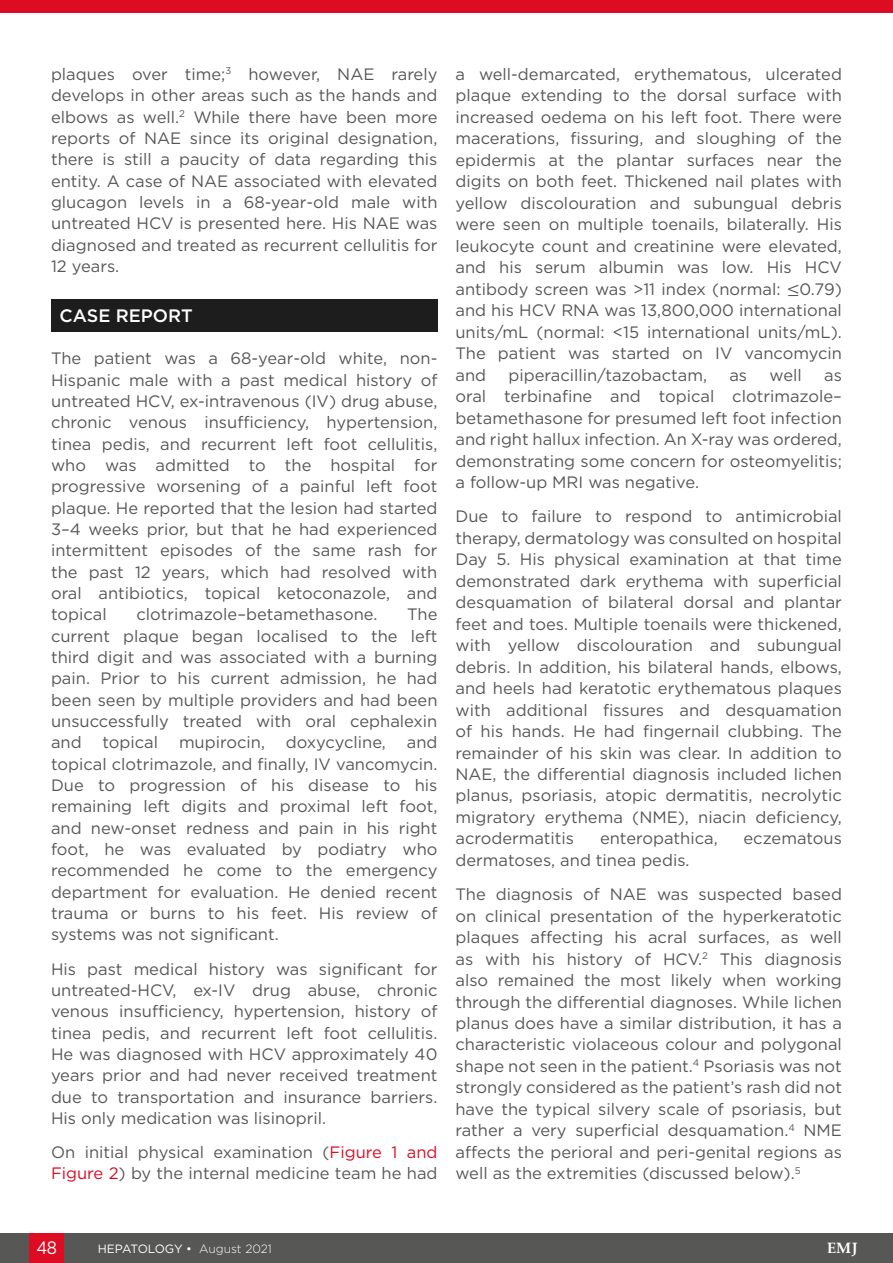
<style>
.page{position:relative;width:893px;height:1263px;background:#fff}
.page>*{position:absolute;margin:0;border:0;box-sizing:border-box;transform-origin:0 0}
.H1__Heading_1{font:500 18px "Gotham";color:#fff}
.t1{font:18px "Gotham";color:#fff;scale:.9 1}
.Body_Text__Justifica{font:16.5px/21.5px "Gotham";color:#575756;text-align:justify}
.t2{font:700 15px "Palatino Linotype";color:#fff}
.t3{font:12px "Gotham";letter-spacing:-.03em;color:#fff}
.s1{color:#dc0c23}
.s2{font-family:"Cambria Math"}
.s3{font-weight:300}
</style>
<div class="page">
<div style="left:0;top:1233px;width:893px;height:30px;background:#575756"></div>
<div style="left:30px;top:1233px;width:34px;height:30px;background:#dc0c23"></div>
<div style="left:0;top:0;width:893px;height:13px;background:#dc0c23"></div>
<div style="left:51px;top:299px;width:386px;height:33px;background:#1d1d1d"></div>
<p class="Body_Text__Justifica" style="left:51px;top:63px;width:388px">plaques over time;<sup>3</sup> however, NAE rarely develops in other areas such as the hands and elbows as well.<sup>2</sup> While there have been more reports of NAE since its original designation, there is still a paucity of data regarding this entity. A case of NAE associated with elevated glucagon levels in a 68-year-old male with untreated HCV is presented here. His NAE was diagnosed and treated as recurrent cellulitis for 12 years.</p>
<p class="H1__Heading_1" style="left:60px;top:304px;width:135px">CASE REPORT</p>
<p class="Body_Text__Justifica" style="left:51px;top:348px;width:388px">The patient was a 68-year-old white, non-Hispanic male with a past medical history of untreated HCV, ex-intravenous (IV) drug abuse, chronic venous insufficiency, hypertension, tinea pedis, and recurrent left foot cellulitis, who was admitted to the hospital for progressive worsening of a painful left foot plaque. He reported that the lesion had started 3–4 weeks prior, but that he had experienced intermittent episodes of the same rash for the past 12 years, which had resolved with oral antibiotics, topical ketoconazole, and topical</p>
<p class="Body_Text__Justifica" style="left:51px;top:604px;width:388px;text-indent:356px">The current plaque began localised to the left third digit and was associated with a burning pain. Prior to his current admission, he had been seen by multiple providers and had been unsuccessfully treated with oral cephalexin and</p>
<p class="Body_Text__Justifica" style="left:136px;top:603px;width:243px">clotrimazole–betamethasone.</p>
<p class="Body_Text__Justifica" style="left:51px;top:732px;width:388px;text-indent:356px">and topical clotrimazole, and finally, IV vancomycin.<br>Due to progression of his disease to his remaining left digits and proximal left foot, and new-onset redness and pain in his right foot, he was evaluated by podiatry who recommended he come to the emergency department for evaluation. He denied recent trauma or burns to his feet. His review of systems was not significant.</p>
<p class="Body_Text__Justifica" style="left:51px;top:958px;width:388px">His past medical history was significant for untreated-HCV, ex-IV drug abuse, chronic venous insufficiency, hypertension, history of tinea pedis, and recurrent left foot cellulitis.<br>He was diagnosed with HCV approximately 40 years prior and had never received treatment due to transportation and insurance barriers.<br>His only medication was lisinopril.</p>
<p class="Body_Text__Justifica" style="left:51px;top:1141px;width:388px">On initial physical examination (<span class="s1">Figure 1 and<br>Figure 2</span>) by the internal medicine team he had</p>
<p class="Body_Text__Justifica" style="left:103px;top:731px;width:57px">topical</p>
<p class="Body_Text__Justifica" style="left:179px;top:731px;width:88px">mupirocin,</p>
<p class="Body_Text__Justifica" style="left:286px;top:731px;width:102px">doxycycline,</p>
<p class="Body_Text__Justifica" style="left:455px;top:63px;width:388px">a well-demarcated, erythematous, ulcerated plaque extending to the dorsal surface with increased oedema on his left foot. There were macerations, fissuring, and sloughing of the epidermis at the plantar surfaces near the digits on both feet. Thickened nail plates with yellow discolouration and subungual debris were seen on multiple toenails, bilaterally. His leukocyte count and creatinine were elevated, and his serum albumin was low. His HCV antibody screen was &gt;11 index (normal: <span class="s2">≤</span>0.79) and his HCV RNA was 13,800,000 international units/mL (normal: &lt;15 international units/mL).<br>The patient was started on IV vancomycin and</p>
<p class="Body_Text__Justifica" style="left:509px;top:364px;width:200px">piperacillin/tazobactam,</p>
<p class="Body_Text__Justifica" style="left:729px;top:364px;width:19px">as</p>
<p class="Body_Text__Justifica" style="left:770px;top:364px;width:34px">well</p>
<p class="Body_Text__Justifica" style="left:455px;top:364px;width:388px;text-indent:369px">as oral terbinafine and topical clotrimazole– betamethasone for presumed left foot infection and right hallux infection. An X-ray was ordered, demonstrating some concern for osteomyelitis; a follow-up MRI was negative.</p>
<p class="Body_Text__Justifica" style="left:455px;top:505px;width:388px">Due to failure to respond to antimicrobial therapy, dermatology was consulted on hospital Day 5. His physical examination at that time demonstrated dark erythema with superficial desquamation of bilateral dorsal and plantar feet and toes. Multiple toenails were thickened, with yellow discolouration and subungual debris. In addition, his bilateral hands, elbows, and heels had keratotic erythematous plaques with additional fissures and desquamation of his hands. He had fingernail clubbing. The remainder of his skin was clear. In addition to NAE, the differential diagnosis included lichen planus, psoriasis, atopic dermatitis, necrolytic migratory erythema (NME), niacin deficiency, acrodermatitis</p>
<p class="Body_Text__Justifica" style="left:600px;top:827px;width:119px">enteropathica,</p>
<p class="Body_Text__Justifica" style="left:743px;top:827px;width:100px">eczematous</p>
<p class="Body_Text__Justifica" style="left:455px;top:849px;width:236px">dermatoses, and tinea pedis.</p>
<p class="Body_Text__Justifica" style="left:455px;top:883px;width:388px">The diagnosis of NAE was suspected based on clinical presentation of the hyperkeratotic plaques affecting his acral surfaces, as well as with his history of HCV.<sup>2</sup> This diagnosis also remained the most likely when working through the differential diagnoses. While lichen planus does have a similar distribution, it has a characteristic violaceous colour and polygonal shape not seen in the patient.<sup>4</sup> Psoriasis was not strongly considered as the patient’s rash did not have the typical silvery scale of psoriasis, but rather a very superficial desquamation.<sup>4</sup> NME affects the perioral and peri-genital regions as well as the extremities (discussed below).<sup>5</sup></p>
<p class="t1" style="left:36px;top:1236px;width:25px">48</p>
<p class="t3" style="left:98px;top:1241px;width:176px">HEPATOLOGY • <span class="s3">August 2021</span></p>
<p class="t2" style="left:827px;top:1238px;width:32px">EMJ</p>
</div>
